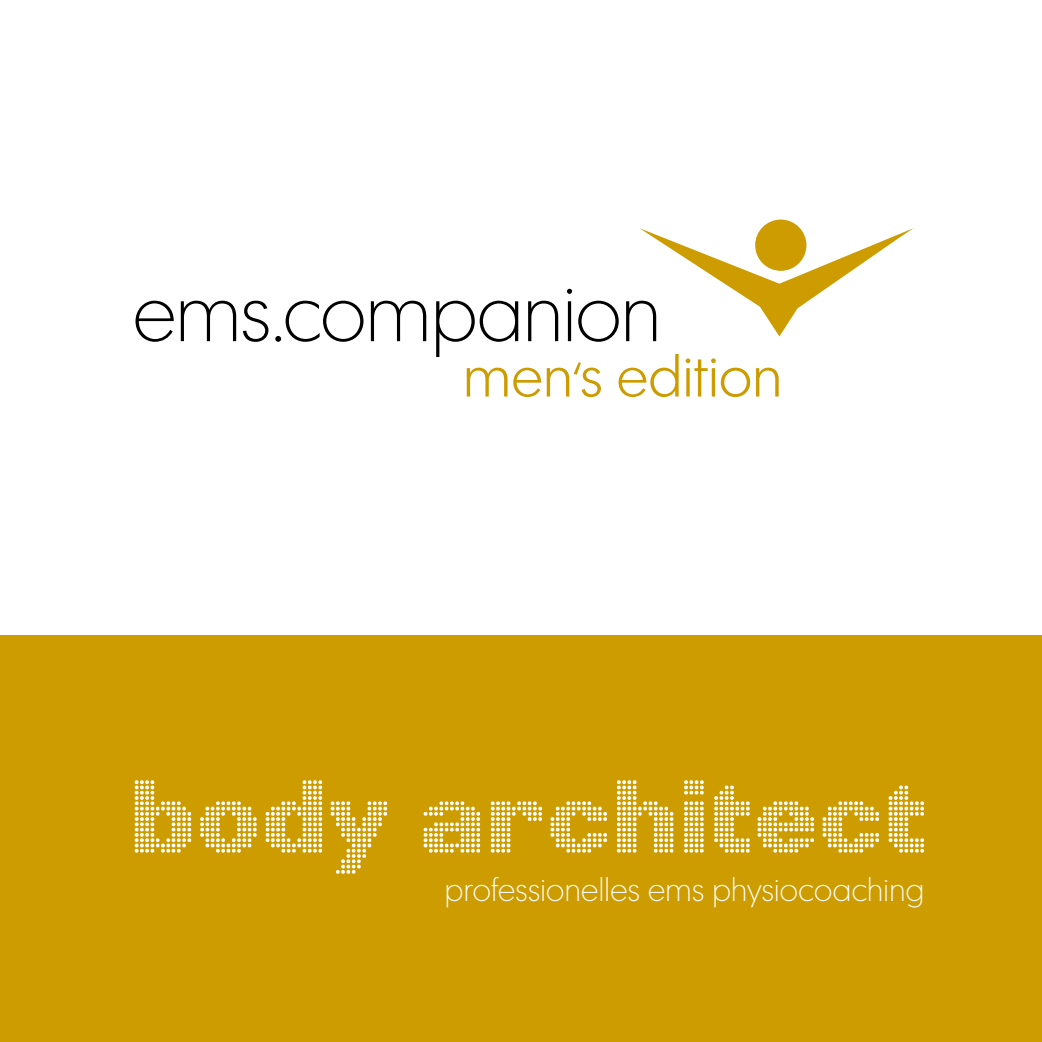
<style>
.page{position:relative;width:1042px;height:1042px;background:#fff}
.page>*{position:absolute;margin:0;border:0;box-sizing:border-box;transform-origin:0 0}
.t1{font:100.27px "Punkt LT";letter-spacing:.02em;color:#fff}
.t2{font:300 78.75px "Elletura";letter-spacing:.015em;color:#000}
.t3{font:56px "Elletura";letter-spacing:.01em;color:#cd9c00}
.t4{font:300 31.5px "Elletura";letter-spacing:.035em;color:#fff}
</style>
<div class="page">
<div style="left:0;top:635px;width:1042px;height:407px;background:#cd9c00"></div>
<div style="left:755px;top:220px;width:51px;height:51px;background:#cd9c00;border-radius:50%"></div>
<svg style="left:639px;top:228px;width:274px;height:108px"></svg>
<h2 class="t2" style="left:134px;top:269px;width:528px">ems.companion</h2>
<h3 class="t3" style="left:463px;top:345px;width:320px">men‘s edition</h3>
<h1 class="t1" style="left:131px;top:780px;width:797px">body architect</h1>
<p class="t4" style="left:445px;top:872px;width:480px">professionelles ems physiocoaching</p>
</div>
